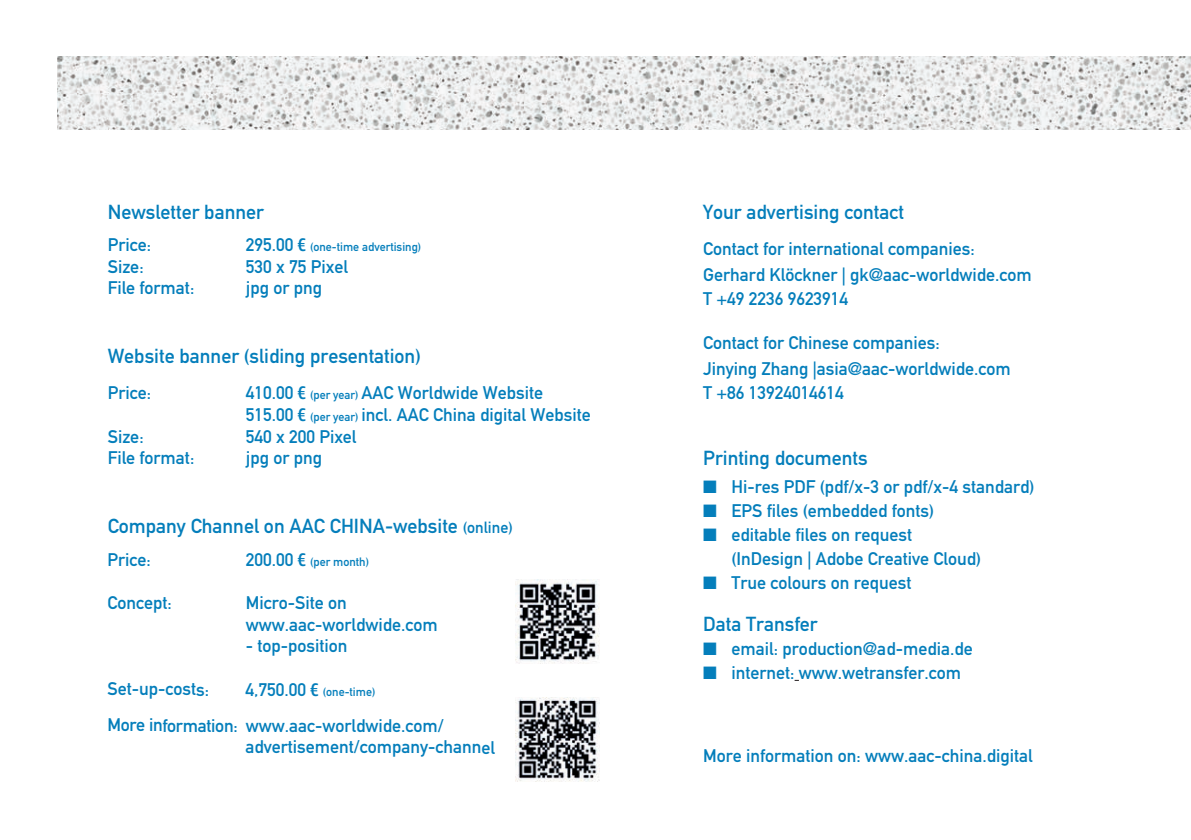
<style>
.page{position:relative;width:1191px;height:840px;background:#fff}
.page>*{position:absolute;margin:0;border:0;box-sizing:border-box;transform-origin:0 0}
.t1{font:20px "DIN Mittelschrift Std";color:#047ebb}
.t2{font:18px/21.6px "DIN Mittelschrift Std";color:#047ebb}
.t3{font:12px "DIN Mittelschrift Std";color:#047ebb}
.s1{font-size:18px}
.s2{font-family:"Core Sans M57 Cn";font-weight:500;font-size:18px}
.s3{font-family:"Core Sans M57 Cn";font-weight:500}
.s4{font-size:12px}
.s5{font-size:16px}
</style>
<div class="page">
<img style="left:57px;top:57px;width:1134px;height:73px">
<img style="left:515px;top:697px;width:84px;height:84px">
<img style="left:515px;top:579px;width:84px;height:84px">
<p class="t1" style="left:108px;top:200px;width:158px">Newsletter banner</p>
<p class="t2" style="left:108px;top:234px;width:45px">Price:</p>
<p class="t3" style="left:246px;top:240px;width:177px"><span class="s1">295.00</span> <span class="s2">€</span> (one-time advertising)</p>
<p class="t2" style="left:108px;top:256px;width:37px">Size:</p>
<p class="t2" style="left:246px;top:256px;width:104px">530 x 75 Pixel</p>
<p class="t2" style="left:108px;top:277px;width:88px">File format:</p>
<p class="t2" style="left:246px;top:277px;width:78px">jpg or png</p>
<p class="t1" style="left:108px;top:344px;width:315px">Website banner (sliding presentation)</p>
<p class="t2" style="left:108px;top:382px;width:45px">Price:</p>
<p class="t2" style="left:246px;top:382px;width:346px">410.00 <span class="s3">€</span> <span class="s4">(per year)</span> AAC Worldwide Website<br>515.00 <span class="s3">€</span> <span class="s4">(per year)</span> incl. AAC China digital Website</p>
<p class="t2" style="left:108px;top:425px;width:37px">Size:</p>
<p class="t2" style="left:246px;top:425px;width:112px">540 x 200 Pixel</p>
<p class="t2" style="left:108px;top:447px;width:88px">File format:</p>
<p class="t2" style="left:246px;top:447px;width:78px">jpg or png</p>
<p class="t1" style="left:108px;top:514px;width:407px">Company Channel on AAC CHINA-website <span class="s5">(online)</span></p>
<p class="t2" style="left:108px;top:548px;width:45px">Price:</p>
<p class="t3" style="left:246px;top:554px;width:125px"><span class="s1">200.00</span> <span class="s2">€</span> (per month)</p>
<p class="t2" style="left:108px;top:591px;width:66px">Concept:</p>
<p class="t2" style="left:246px;top:591px;width:193px">Micro-Site on www.aac-worldwide.com</p>
<p class="t2" style="left:246px;top:635px;width:103px">- top-position</p>
<p class="t2" style="left:107px;top:678px;width:103px">Set-up-costs:</p>
<p class="t3" style="left:246px;top:684px;width:131px"><span class="s1">4,750.00</span> <span class="s2">€</span> (one-time)</p>
<p class="t2" style="left:246px;top:714px;width:251px;text-indent:-138px">More information: www.aac-worldwide.com/ advertisement/company-channel</p>
<p class="t1" style="left:703px;top:200px;width:202px">Your advertising contact</p>
<p class="t2" style="left:703px;top:235px;width:330px;line-height:26px">Contact for international companies:<br>Gerhard Klöckner | gk@aac-worldwide.com</p>
<p class="t2" style="left:703px;top:288px;width:147px">T +49 2236 9623914</p>
<p class="t2" style="left:703px;top:329px;width:309px;line-height:26px">Contact for Chinese companies:<br>Jinying Zhang |asia@aac-worldwide.com</p>
<p class="t2" style="left:703px;top:381px;width:142px">T +86 13924014614</p>
<p class="t1" style="left:703px;top:445px;width:166px">Printing documents</p>
<p class="t2" style="left:703px;top:475px;width:333px">■ Hi-res PDF (pdf/x-3 or pdf/x-4 standard)</p>
<p class="t2" style="left:703px;top:499px;width:232px">■ EPS files (embedded fonts)</p>
<p class="t2" style="left:731px;top:522px;width:251px;line-height:24px;text-indent:-28px">■ editable files on request (InDesign | Adobe Creative Cloud)</p>
<p class="t2" style="left:703px;top:571px;width:210px">■ True colours on request</p>
<p class="t1" style="left:703px;top:611px;width:116px">Data Transfer</p>
<p class="t2" style="left:703px;top:637px;width:271px">■ email: production@ad-media.de</p>
<p class="t2" style="left:703px;top:661px;width:259px">■ internet: www.wetransfer.com</p>
<p class="t2" style="left:703px;top:744px;width:331px">More information on: www.aac-china.digital</p>
</div>
